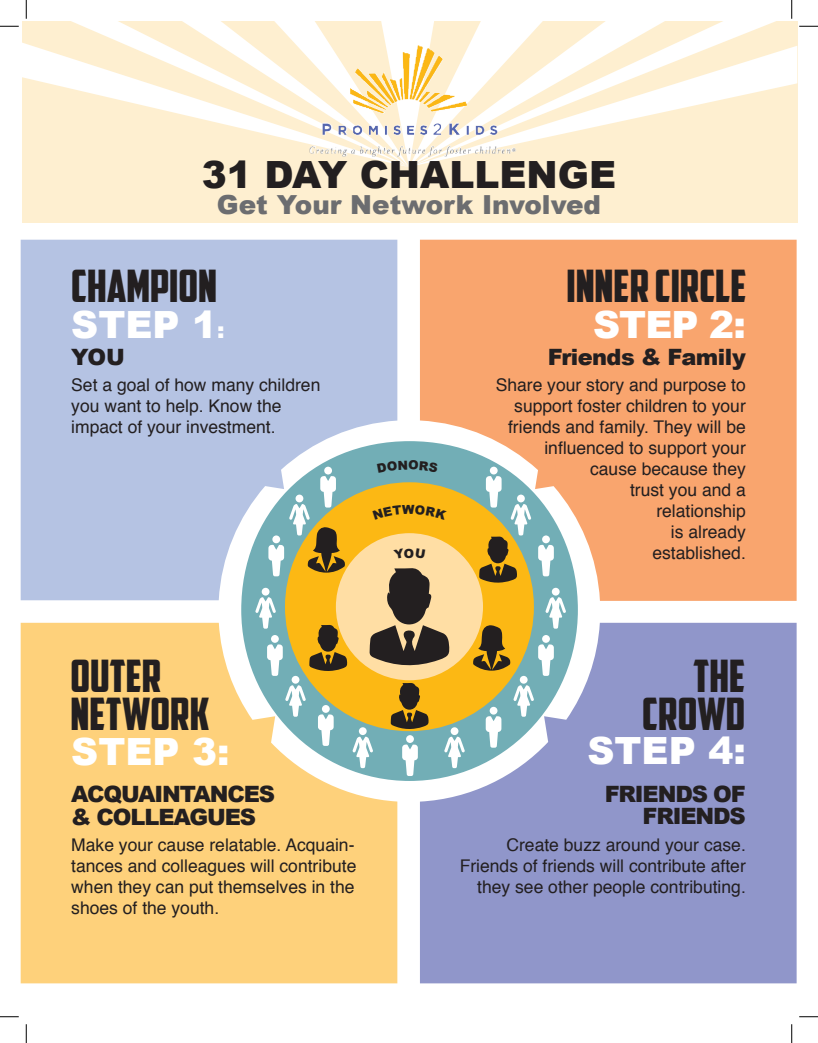
<style>
.page{position:relative;width:818px;height:1043px;background:#fff}
.page>*{position:absolute;margin:0;border:0;box-sizing:border-box;transform-origin:0 0}
.t1{font:45px/37.5px "American Captain";color:#231f20}
.t2{font:900 37.5px "Arial";color:#fff}
.t3{font:900 37.5px "Arial";color:#231f20}
.t4{font:900 26.25px "Arial";color:#6c6d70}
.t5{font:900 22.5px/22.5px "Arial";letter-spacing:-.05em;color:#231f20}
.t6{font:900 22.5px "Arial";letter-spacing:-.025em;color:#231f20}
.t7{font:17.5px/21px "Helvetica";color:#231f20;text-align:right}
.s1{font-size:22.5px}
</style>
<div class="page">
<div style="left:22px;top:21px;width:775px;height:201px;background:#feefd0"></div>
<svg style="left:71px;top:21px;width:88px;height:21px"></svg>
<svg style="left:22px;top:42px;width:159px;height:72px"></svg>
<svg style="left:181px;top:21px;width:228px;height:146px"></svg>
<svg style="left:409px;top:21px;width:367px;height:25px"></svg>
<svg style="left:407px;top:46px;width:390px;height:121px"></svg>
<div style="left:21px;top:622px;width:376px;height:361px;background:#fed17b"></div>
<div style="left:21px;top:240px;width:376px;height:360px;background:#b5c3e3"></div>
<div style="left:420px;top:240px;width:376px;height:361px;background:#f9a56e"></div>
<div style="left:420px;top:622px;width:376px;height:361px;background:#9096ca"></div>
<div style="left:241px;top:441px;width:337px;height:340px;background:#72aeb6;border-radius:50%"></div>
<div style="left:285px;top:482px;width:249px;height:249px;background:#fcb814;border-radius:50%"></div>
<div style="left:336px;top:533px;width:147px;height:147px;background:#ffdea4;border-radius:50%"></div>
<svg style="left:255px;top:597px;width:21px;height:31px"></svg>
<div style="left:262px;top:588px;width:7px;height:7px;background:#fff;border-radius:50%"></div>
<svg style="left:545px;top:597px;width:21px;height:31px"></svg>
<div style="left:551px;top:588px;width:8px;height:7px;background:#fff;border-radius:50%"></div>
<div style="left:324px;top:466px;width:8px;height:8px;background:#fff;border-radius:50%"></div>
<div style="left:490px;top:466px;width:7px;height:8px;background:#fff;border-radius:50%"></div>
<svg style="left:538px;top:544px;width:16px;height:32px"></svg>
<div style="left:542px;top:535px;width:8px;height:8px;background:#fff;border-radius:50%"></div>
<svg style="left:285px;top:685px;width:21px;height:31px"></svg>
<div style="left:291px;top:676px;width:8px;height:7px;background:#fff;border-radius:50%"></div>
<svg style="left:352px;top:736px;width:21px;height:32px"></svg>
<div style="left:359px;top:727px;width:7px;height:8px;background:#fff;border-radius:50%"></div>
<svg style="left:318px;top:714px;width:15px;height:32px"></svg>
<div style="left:322px;top:705px;width:8px;height:8px;background:#fff;border-radius:50%"></div>
<svg style="left:267px;top:644px;width:16px;height:32px"></svg>
<div style="left:271px;top:635px;width:8px;height:8px;background:#fff;border-radius:50%"></div>
<svg style="left:513px;top:685px;width:21px;height:31px"></svg>
<div style="left:519px;top:676px;width:8px;height:7px;background:#fff;border-radius:50%"></div>
<svg style="left:444px;top:736px;width:21px;height:32px"></svg>
<div style="left:450px;top:727px;width:8px;height:8px;background:#fff;border-radius:50%"></div>
<svg style="left:485px;top:716px;width:16px;height:31px"></svg>
<div style="left:489px;top:706px;width:8px;height:8px;background:#fff;border-radius:50%"></div>
<svg style="left:538px;top:644px;width:16px;height:32px"></svg>
<div style="left:542px;top:635px;width:8px;height:8px;background:#fff;border-radius:50%"></div>
<svg style="left:402px;top:744px;width:16px;height:32px"></svg>
<div style="left:406px;top:735px;width:8px;height:8px;background:#fff;border-radius:50%"></div>
<svg style="left:369px;top:568px;width:81px;height:98px"></svg>
<svg style="left:479px;top:476px;width:52px;height:107px"></svg>
<svg style="left:309px;top:625px;width:38px;height:46px"></svg>
<svg style="left:390px;top:683px;width:39px;height:47px"></svg>
<svg style="left:268px;top:476px;width:77px;height:100px"></svg>
<svg style="left:473px;top:624px;width:38px;height:46px"></svg>
<img style="left:369px;top:45px;width:74px;height:56px">
<svg style="left:0;top:25px;width:19px;height:2px"></svg>
<svg style="left:799px;top:25px;width:19px;height:2px"></svg>
<svg style="left:0;top:1016px;width:19px;height:1px"></svg>
<svg style="left:799px;top:1016px;width:19px;height:1px"></svg>
<svg style="left:25px;top:0;width:2px;height:19px"></svg>
<svg style="left:25px;top:1024px;width:2px;height:18px"></svg>
<svg style="left:791px;top:0;width:1px;height:19px"></svg>
<svg style="left:791px;top:1024px;width:1px;height:18px"></svg>
<h2 class="t3" style="left:202px;top:147px;width:415px">31 DAY CHALLENGE</h2>
<h3 class="t4" style="left:217px;top:186px;width:386px">Get Your Network Involved</h3>
<h1 class="t1" style="left:71px;top:267px;width:147px">CHAMPION</h1>
<h2 class="t2" style="left:71px;top:297px;width:155px">STEP 1<span class="s1">:</span></h2>
<p class="t5" style="left:71px;top:345px;width:55px">YOU</p>
<p class="t7" style="left:71px;top:375px;width:251px;text-align:left">Set a goal of how many children you want to help. Know the impact of your investment.</p>
<h1 class="t1" style="left:70px;top:657px;width:140px">OUTER<br>NETWORK</h1>
<h2 class="t2" style="left:71px;top:724px;width:160px">STEP 3:</h2>
<p class="t5" style="left:71px;top:782px;width:205px">ACQUAINTANCES &amp; COLLEAGUES</p>
<p class="t7" style="left:71px;top:835px;width:286px;text-align:justify">Make your cause relatable. Acquain&shy;tances and colleagues will contribute when they can put themselves in the shoes of the youth.</p>
<h1 class="t1" style="left:566px;top:267px;width:182px">INNER CIRCLE</h1>
<h2 class="t2" style="left:593px;top:297px;width:154px">STEP 2:</h2>
<p class="t6" style="left:547px;top:340px;width:200px">Friends &amp; Family</p>
<p class="t7" style="left:495px;top:375px;width:252px">Share your story and purpose to support foster children to your friends and family. They will be influenced to support your cause because they<br>trust you and a<br>relationship<br>is already<br>established.</p>
<h1 class="t1" style="left:642px;top:657px;width:104px;text-align:right">THE<br>CROWD</h1>
<h2 class="t2" style="left:587px;top:723px;width:160px">STEP 4:</h2>
<p class="t5" style="left:604px;top:782px;width:143px;text-align:right">FRIENDS OF<br>FRIENDS</p>
<p class="t7" style="left:459px;top:834px;width:287px">Create buzz around your case.<br>Friends of friends will contribute after they see other people contributing.</p>
</div>
